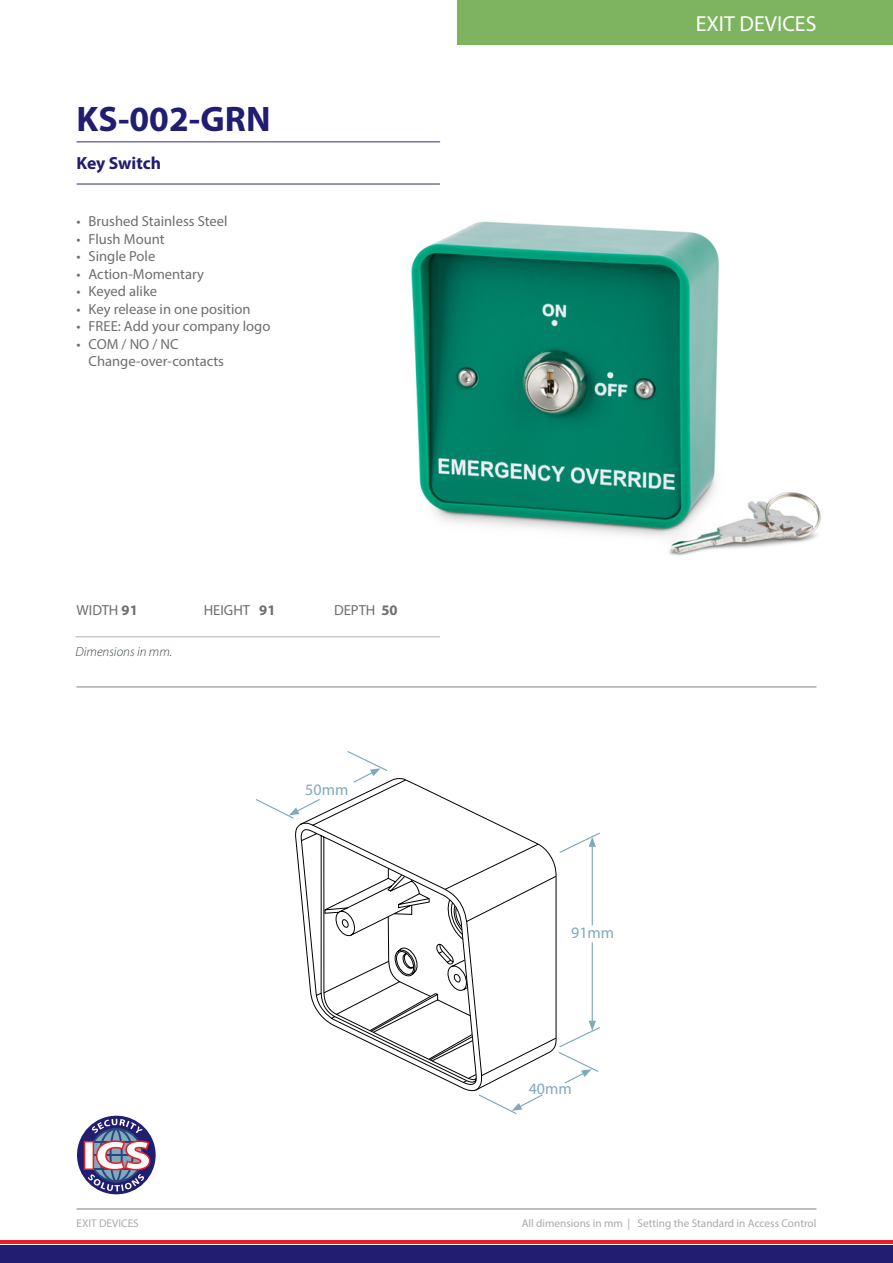
<style>
.page{position:relative;width:893px;height:1263px;background:#fff}
.page>*{position:absolute;margin:0;border:0;box-sizing:border-box;transform-origin:0 0}
.t1{font:700 35.55px "Myriad Pro";color:#211d70}
.t2{font:21.75px "Myriad Pro";color:#fff}
.t3{font:700 17.55px "Myriad Pro";letter-spacing:-.005em;color:#211d70}
.t4{font:16.05px "Myriad Pro";color:#80a9bd}
.t5{font:14.55px/17.5px "Myriad Pro";color:#6d6e71}
.t6{font:italic 300 13.2px "Myriad Pro";color:#384247}
.t7{font:11.25px "Myriad Pro";color:#a7a9ac}
.s1{font-weight:700}
</style>
<div class="page">
<img style="left:411px;top:183px;width:410px;height:373px">
<svg style="left:77px;top:1115px;width:79px;height:80px"></svg>
<div style="left:0;top:1246px;width:893px;height:17px;background:#211d70"></div>
<hr style="left:0;top:1241px;width:893px;height:3px;background:#ed1d24">
<div style="left:458px;top:0;width:435px;height:45px;background:#7eb460"></div>
<hr style="left:77px;top:1208px;width:739px;height:2px;background:#a7a9ac">
<hr style="left:77px;top:141px;width:363px;height:2px;background:#7772a7">
<hr style="left:77px;top:183px;width:363px;height:2px;background:#7772a7">
<hr style="left:77px;top:686px;width:739px;height:2px;background:#a7a9ac">
<hr style="left:592px;top:844px;width:1px;height:81px;background:#80a9bd">
<svg style="left:559px;top:832px;width:41px;height:22px"></svg>
<hr style="left:592px;top:942px;width:1px;height:81px;background:#80a9bd">
<svg style="left:295px;top:779px;width:262px;height:312px"></svg>
<svg style="left:324px;top:868px;width:153px;height:215px"></svg>
<svg style="left:478px;top:1094px;width:65px;height:20px"></svg>
<svg style="left:255px;top:798px;width:66px;height:22px"></svg>
<svg style="left:558px;top:1021px;width:42px;height:63px"></svg>
<svg style="left:346px;top:751px;width:43px;height:33px"></svg>
<hr style="left:75px;top:636px;width:365px;height:1px;background:#afafb2">
<h1 class="t1" style="left:77px;top:95px;width:196px">KS-002-GRN</h1>
<p class="t3" style="left:77px;top:152px;width:86px">Key Switch</p>
<p class="t5" style="left:77px;top:212px;width:153px">• Brushed Stainless Steel</p>
<p class="t5" style="left:77px;top:230px;width:90px">• Flush Mount</p>
<p class="t5" style="left:77px;top:247px;width:80px">• Single Pole</p>
<p class="t5" style="left:77px;top:265px;width:129px">• Action-Momentary</p>
<p class="t5" style="left:77px;top:282px;width:82px">• Keyed alike</p>
<p class="t5" style="left:77px;top:300px;width:176px">• Key release in one position</p>
<p class="t5" style="left:77px;top:317px;width:195px">• FREE: Add your company logo</p>
<p class="t5" style="left:89px;top:335px;width:137px;text-indent:-12px">• COM / NO / NC<br>Change-over-contacts</p>
<p class="t5" style="left:77px;top:601px;width:63px">WIDTH <span class="s1">91</span></p>
<p class="t5" style="left:204px;top:601px;width:73px">HEIGHT <span class="s1">91</span></p>
<p class="t5" style="left:334px;top:601px;width:65px">DEPTH <span class="s1">50</span></p>
<p class="t6" style="left:75px;top:644px;width:98px">Dimensions in mm.</p>
<p class="t4" style="left:305px;top:779px;width:45px">50mm</p>
<h2 class="t2" style="left:696px;top:11px;width:122px">EXIT DEVICES</h2>
<p class="t4" style="left:571px;top:923px;width:45px">91mm</p>
<p class="t4" style="left:529px;top:1078px;width:45px">40mm</p>
<p class="t7" style="left:77px;top:1216px;width:64px">EXIT DEVICES</p>
<p class="t7" style="left:522px;top:1216px;width:296px">All dimensions in mm | Setting the Standard in Access Control</p>
</div>
